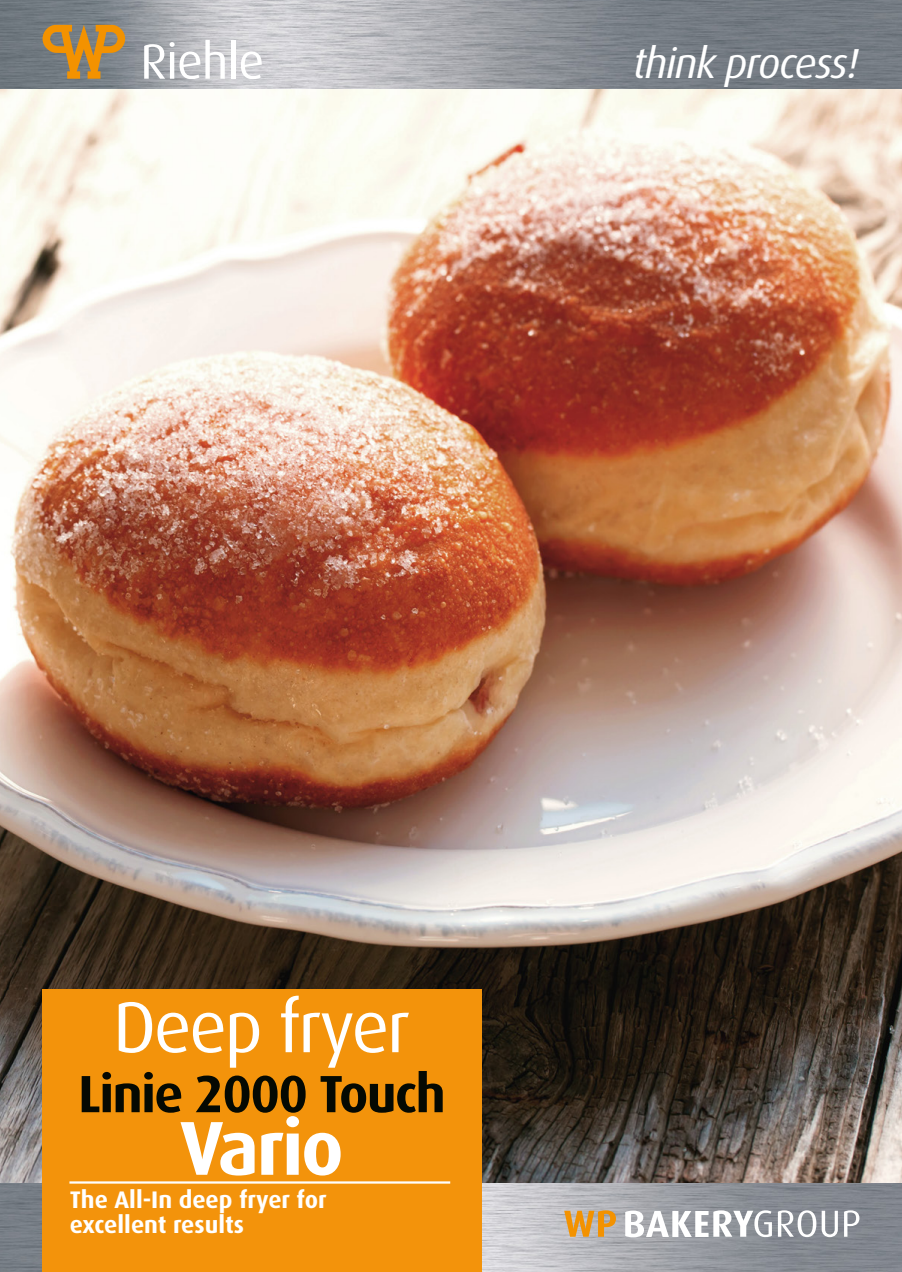
<style>
.page{position:relative;width:902px;height:1272px;background:#fff}
.page>*{position:absolute;margin:0;border:0;box-sizing:border-box;transform-origin:0 0}
.t1{font:700 76.5px "Dax Pro";letter-spacing:-.03em;color:#fff}
.t2{font:72px "Dax Pro";letter-spacing:-.03em;color:#fff}
.t3{font:700 52.5px "Dax Pro";letter-spacing:-.03em;color:#050902}
.t4{font:italic 42px "Dax Pro";letter-spacing:-.03em;color:#fff}
.t5{font:700 24px/25.5px "Dax Pro";color:#fff}
</style>
<div class="page">
<img style="left:1px;top:0;width:900px;height:1271px">
<img style="left:0;top:89px;width:901px;height:1093px">
<svg style="left:43px;top:25px;width:82px;height:53px;background:#ae8749"></svg>
<svg style="left:144px;top:40px;width:81px;height:38px"></svg>
<hr style="left:231px;top:40px;width:4px;height:38px;background:#fff">
<svg style="left:241px;top:52px;width:21px;height:26px"></svg>
<svg style="left:564px;top:1210px;width:52px;height:26px"></svg>
<svg style="left:625px;top:1210px;width:146px;height:27px"></svg>
<svg style="left:777px;top:1210px;width:60px;height:27px"></svg>
<svg style="left:844px;top:1210px;width:15px;height:26px"></svg>
<div style="left:42px;top:989px;width:439px;height:282px;background:#f3930b"></div>
<hr style="left:69px;top:1181px;width:381px;height:2px;background:#fff">
<h3 class="t4" style="left:632px;top:37px;width:228px">think process!</h3>
<h2 class="t2" style="left:113px;top:981px;width:298px">Deep fryer</h2>
<h3 class="t3" style="left:78px;top:1060px;width:369px">Linie 2000 Touch</h3>
<h1 class="t1" style="left:180px;top:1098px;width:165px">Vario</h1>
<p class="t5" style="left:70px;top:1185px;width:258px">The All-In deep fryer for excellent results</p>
</div>
